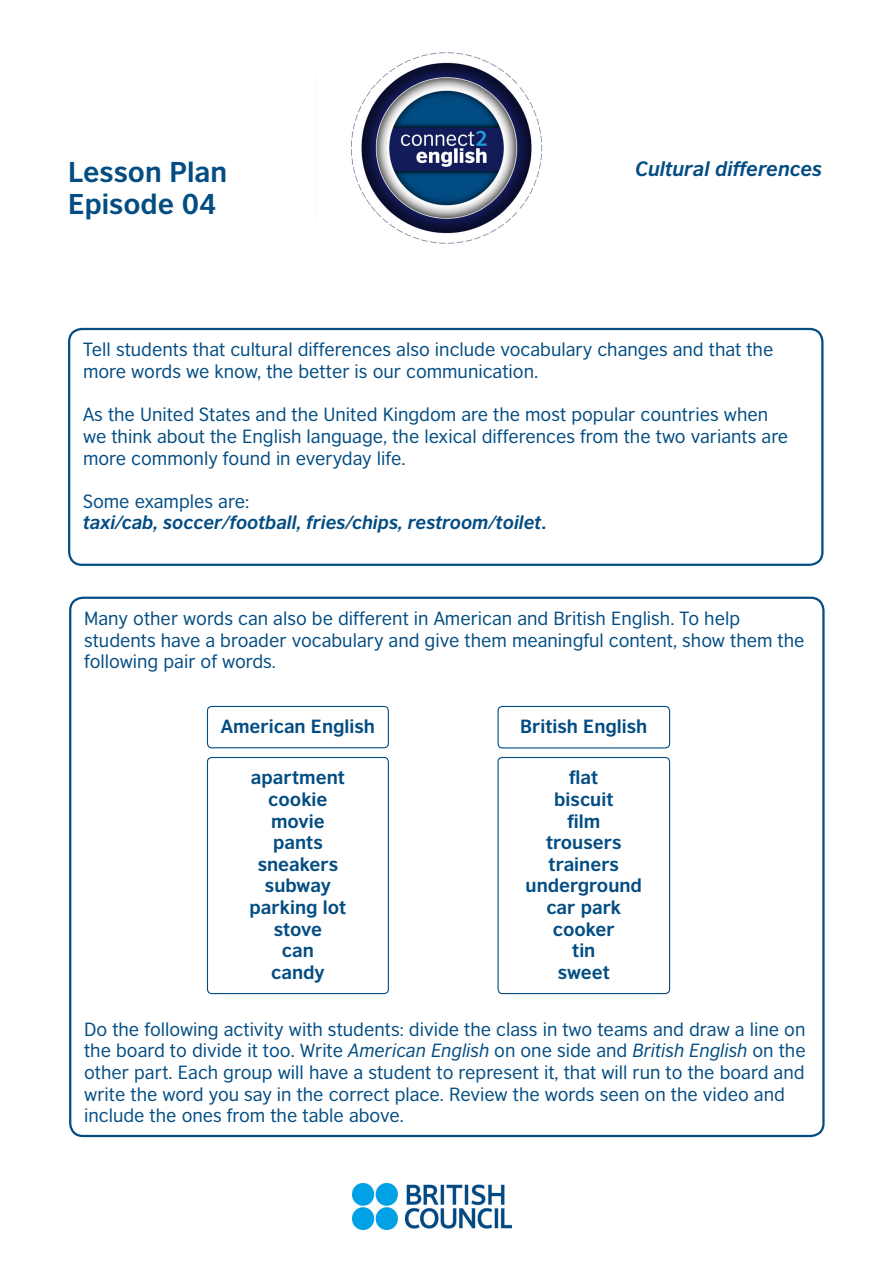
<style>
.page{position:relative;width:893px;height:1263px;background:#fff}
.page>*{position:absolute;margin:0;border:0;box-sizing:border-box;transform-origin:0 0}
.t1{font:700 27px/32.4px "British Council Sans";color:#034d83}
.t2{font:italic 700 19.5px "British Council Sans";color:#034d83}
.t3{font:18px/21.6px "British Council Sans";color:#034d83}
.t4{font:700 18px "British Council Sans";color:#034d83}
.t5{font:italic 700 18px/21.6px "British Council Sans";color:#034d83}
.s1{font-weight:400;font-style:normal}
.s2{font-style:normal}
.s3{font-style:italic}
</style>
<div class="page">
<img style="left:351px;top:52px;width:192px;height:192px">
<img style="left:353px;top:1184px;width:159px;height:46px">
<div style="left:68px;top:328px;width:755px;height:238px;border:2px solid #034d83;border-radius:13px"></div>
<div style="left:207px;top:757px;width:182px;height:237px;border:1px solid #034d83;border-radius:4px"></div>
<div style="left:207px;top:706px;width:182px;height:42px;border:1px solid #034d83;border-radius:4px"></div>
<div style="left:497px;top:706px;width:173px;height:42px;border:1px solid #034d83;border-radius:4px"></div>
<div style="left:497px;top:757px;width:173px;height:237px;border:1px solid #034d83;border-radius:4px"></div>
<h1 class="t1" style="left:68px;top:155px;width:161px">Lesson Plan<br>Episode 04</h1>
<p class="t2" style="left:635px;top:156px;width:189px">Cultural differences</p>
<p class="t3" style="left:83px;top:339px;width:692px">Tell students that cultural differences also include vocabulary changes and that the more words we know, the better is our communication.</p>
<p class="t3" style="left:83px;top:403px;width:707px">As the United States and the United Kingdom are the most popular countries when we think about the English language, the lexical differences from the two variants are more commonly found in everyday life.</p>
<p class="t5" style="left:83px;top:490px;width:465px"><span class="s1">Some examples are:<br></span>taxi/cab, soccer/football, fries/chips, restroom/toilet<span class="s2">.</span></p>
<p class="t3" style="left:84px;top:607px;width:722px">Many other words can also be different in American and British English. To help students have a broader vocabulary and give them meaningful content, show them the following pair of words.</p>
<p class="t4" style="left:221px;top:715px;width:156px">American English</p>
<p class="t4" style="left:520px;top:715px;width:129px">British English</p>
<p class="t4" style="left:569px;top:766px;width:30px">flat</p>
<p class="t4" style="left:554px;top:788px;width:61px">biscuit</p>
<p class="t4" style="left:567px;top:809px;width:34px">film</p>
<p class="t4" style="left:546px;top:831px;width:77px">trousers</p>
<p class="t4" style="left:549px;top:852px;width:72px">trainers</p>
<p class="t4" style="left:526px;top:874px;width:118px">underground</p>
<p class="t4" style="left:546px;top:896px;width:76px">car park</p>
<p class="t4" style="left:553px;top:917px;width:64px">cooker</p>
<p class="t4" style="left:572px;top:939px;width:25px">tin</p>
<p class="t4" style="left:558px;top:960px;width:54px">sweet</p>
<p class="t4" style="left:251px;top:766px;width:96px">apartment</p>
<p class="t4" style="left:268px;top:788px;width:61px">cookie</p>
<p class="t4" style="left:271px;top:809px;width:55px">movie</p>
<p class="t4" style="left:273px;top:831px;width:51px">pants</p>
<p class="t4" style="left:258px;top:852px;width:82px">sneakers</p>
<p class="t4" style="left:265px;top:874px;width:67px">subway</p>
<p class="t4" style="left:250px;top:896px;width:98px">parking lot</p>
<p class="t4" style="left:274px;top:917px;width:50px">stove</p>
<p class="t4" style="left:282px;top:939px;width:33px">can</p>
<p class="t4" style="left:271px;top:960px;width:55px">candy</p>
<p class="t3" style="left:84px;top:1018px;width:723px">Do the following activity with students: divide the class in two teams and draw a line on the board to divide it too. Write <span class="s3">American English</span> on one side and <span class="s3">British English</span> on the other part. Each group will have a student to represent it, that will run to the board and write the word you say in the correct place. Review the words seen on the video and include the ones from the table above.</p>
</div>
